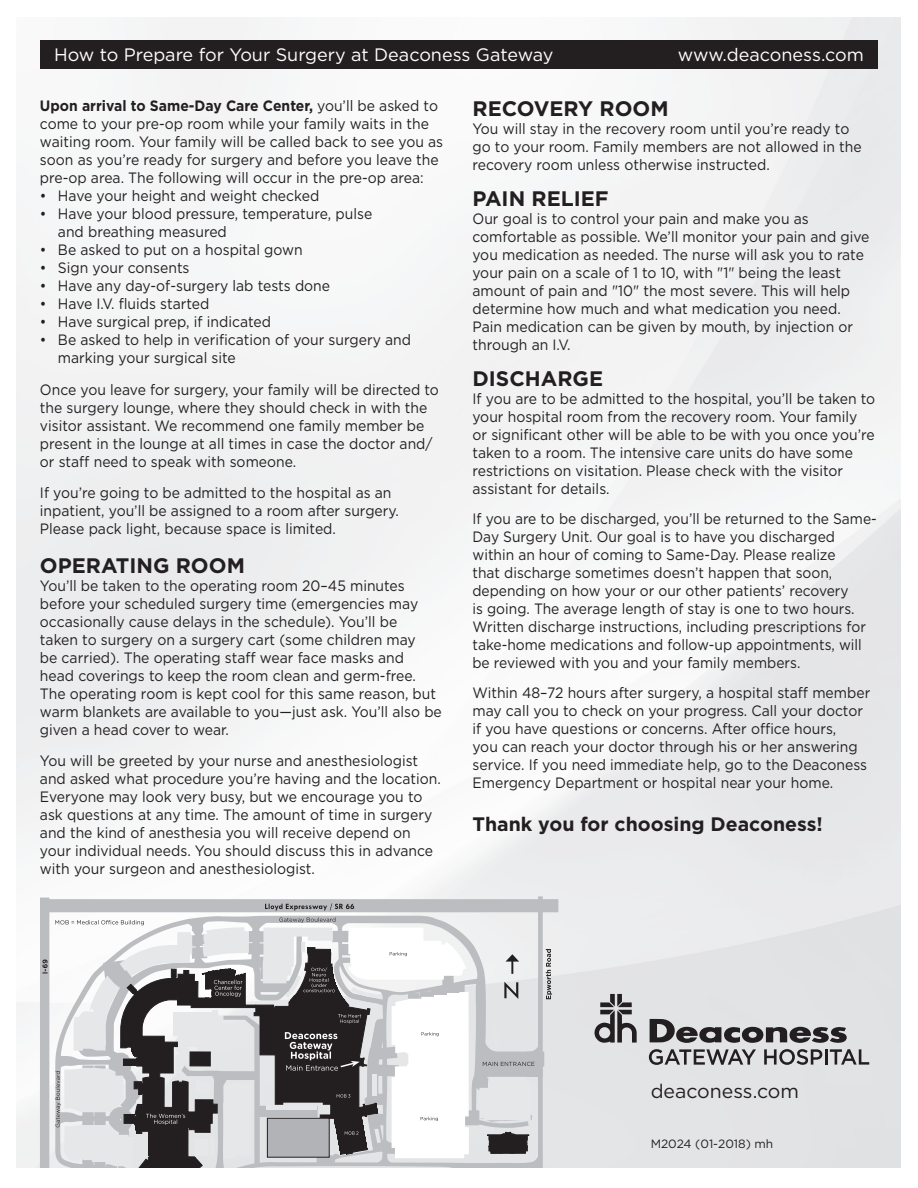
<style>
.page{position:relative;width:918px;height:1188px;background:#fff}
.page>*{position:absolute;margin:0;border:0;box-sizing:border-box;transform-origin:0 0}
.t1{font:700 21px "Gotham";color:#231f20}
.t2{font:700 19.5px "Gotham";color:#231f20}
.t3{font:19.5px "Gotham";color:#231f20}
.t4{font:18px "Gotham";color:#fff}
.t5{font:15px/18px "Gotham";color:#231f20;scale:.93 1}
.t6{font:15px/18px "Gotham";color:#231f20;scale:.92 1}
.t7{font:12px "Gotham";color:#231f20}
.s1{font-weight:700}
</style>
<div class="page">
<div style="left:40px;top:40px;width:838px;height:29px;background:#231f20"></div>
<svg style="left:594px;top:994px;width:43px;height:50px"></svg>
<svg style="left:649px;top:1019px;width:220px;height:46px"></svg>
<div style="left:40px;top:898px;width:9px;height:290px;background:#bcbdc0"></div>
<div style="left:538px;top:896px;width:5px;height:292px;background:#bcbdc0"></div>
<div style="left:44px;top:899px;width:514px;height:13px;background:#bcbdc0"></div>
<svg style="left:265px;top:903px;width:89px;height:8px"></svg>
<svg style="left:42px;top:960px;width:6px;height:13px"></svg>
<svg style="left:55px;top:917px;width:504px;height:252px"></svg>
<div style="left:0;top:1169px;width:918px;height:19px;background:#fff"></div>
<p class="t4" style="left:54px;top:43px;width:501px">How to Prepare for Your Surgery at Deaconess Gateway</p>
<p class="t4" style="left:678px;top:43px;width:188px">www.deaconess.com</p>
<p class="t5" style="left:40px;top:97px;width:435px"><span class="s1">Upon arrival to Same-Day Care Center,</span> you’ll be asked to come to your pre-op room while your family waits in the waiting room. Your family will be called back to see you as soon as you’re ready for surgery and before you leave the pre-op area. The following will occur in the pre-op area:</p>
<p class="t5" style="left:40px;top:187px;width:302px">• Have your height and weight checked</p>
<p class="t5" style="left:58px;top:205px;width:340px;text-indent:-18px">• Have your blood pressure, temperature, pulse and breathing measured</p>
<p class="t5" style="left:40px;top:241px;width:284px">• Be asked to put on a hospital gown</p>
<p class="t5" style="left:40px;top:259px;width:162px">• Sign your consents</p>
<p class="t5" style="left:40px;top:277px;width:314px">• Have any day-of-surgery lab tests done</p>
<p class="t5" style="left:40px;top:295px;width:184px">• Have I.V. fluids started</p>
<p class="t5" style="left:40px;top:313px;width:250px">• Have surgical prep, if indicated</p>
<p class="t5" style="left:58px;top:331px;width:381px;text-indent:-18px">• Be asked to help in verification of your surgery and marking your surgical site</p>
<p class="t5" style="left:40px;top:380px;width:431px">Once you leave for surgery, your family will be directed to the surgery lounge, where they should check in with the visitor assistant. We recommend one family member be present in the lounge at all times in case the doctor and/ or staff need to speak with someone.</p>
<p class="t5" style="left:40px;top:484px;width:388px">If you’re going to be admitted to the hospital as an inpatient, you’ll be assigned to a room after surgery.<br>Please pack light, because space is limited.</p>
<h1 class="t1" style="left:40px;top:552px;width:206px">OPERATING ROOM</h1>
<p class="t5" style="left:40px;top:576px;width:434px">You’ll be taken to the operating room 20–45 minutes before your scheduled surgery time (emergencies may occasionally cause delays in the schedule). You’ll be<br>taken to surgery on a surgery cart (some children may<br>be carried). The operating staff wear face masks and head coverings to keep the room clean and germ-free.<br>The operating room is kept cool for this same reason, but warm blankets are available to you—just ask. You’ll also be given a head cover to wear.</p>
<p class="t5" style="left:40px;top:752px;width:433px">You will be greeted by your nurse and anesthesiologist and asked what procedure you’re having and the location.<br>Everyone may look very busy, but we encourage you to ask questions at any time. The amount of time in surgery and the kind of anesthesia you will receive depend on your individual needs. You should discuss this in advance with your surgeon and anesthesiologist.</p>
<h1 class="t1" style="left:472px;top:95px;width:198px">RECOVERY ROOM</h1>
<p class="t5" style="left:472px;top:119px;width:420px">You will stay in the recovery room until you’re ready to go to your room. Family members are not allowed in the recovery room unless otherwise instructed.</p>
<h1 class="t1" style="left:472px;top:185px;width:138px">PAIN RELIEF</h1>
<p class="t5" style="left:472px;top:209px;width:428px">Our goal is to control your pain and make you as comfortable as possible. We’ll monitor your pain and give you medication as needed. The nurse will ask you to rate your pain on a scale of 1 to 10, with "1" being the least amount of pain and "10" the most severe. This will help determine how much and what medication you need.<br>Pain medication can be given by mouth, by injection or through an I.V.</p>
<h1 class="t1" style="left:472px;top:365px;width:132px">DISCHARGE</h1>
<p class="t5" style="left:472px;top:389px;width:435px">If you are to be admitted to the hospital, you’ll be taken to your hospital room from the recovery room. Your family or significant other will be able to be with you once you’re taken to a room. The intensive care units do have some restrictions on visitation. Please check with the visitor assistant for details.</p>
<p class="t6" style="left:472px;top:509px;width:441px">If you are to be discharged, you’ll be returned to the Same-Day Surgery Unit. Our goal is to have you discharged within an hour of coming to Same-Day. Please realize<br>that discharge sometimes doesn’t happen that soon, depending on how your or our other patients’ recovery<br>is going. The average length of stay is one to two hours.<br>Written discharge instructions, including prescriptions for take-home medications and follow-up appointments, will be reviewed with you and your family members.</p>
<p class="t5" style="left:472px;top:683px;width:429px">Within 48–72 hours after surgery, a hospital staff member may call you to check on your progress. Call your doctor if you have questions or concerns. After office hours,<br>you can reach your doctor through his or her answering service. If you need immediate help, go to the Deaconess Emergency Department or hospital near your home.</p>
<h2 class="t2" style="left:472px;top:812px;width:352px">Thank you for choosing Deaconess!</h2>
<h2 class="t3" style="left:651px;top:1079px;width:150px">deaconess.com</h2>
<p class="t7" style="left:651px;top:1136px;width:124px">M2024 (01-2018) mh</p>
</div>
